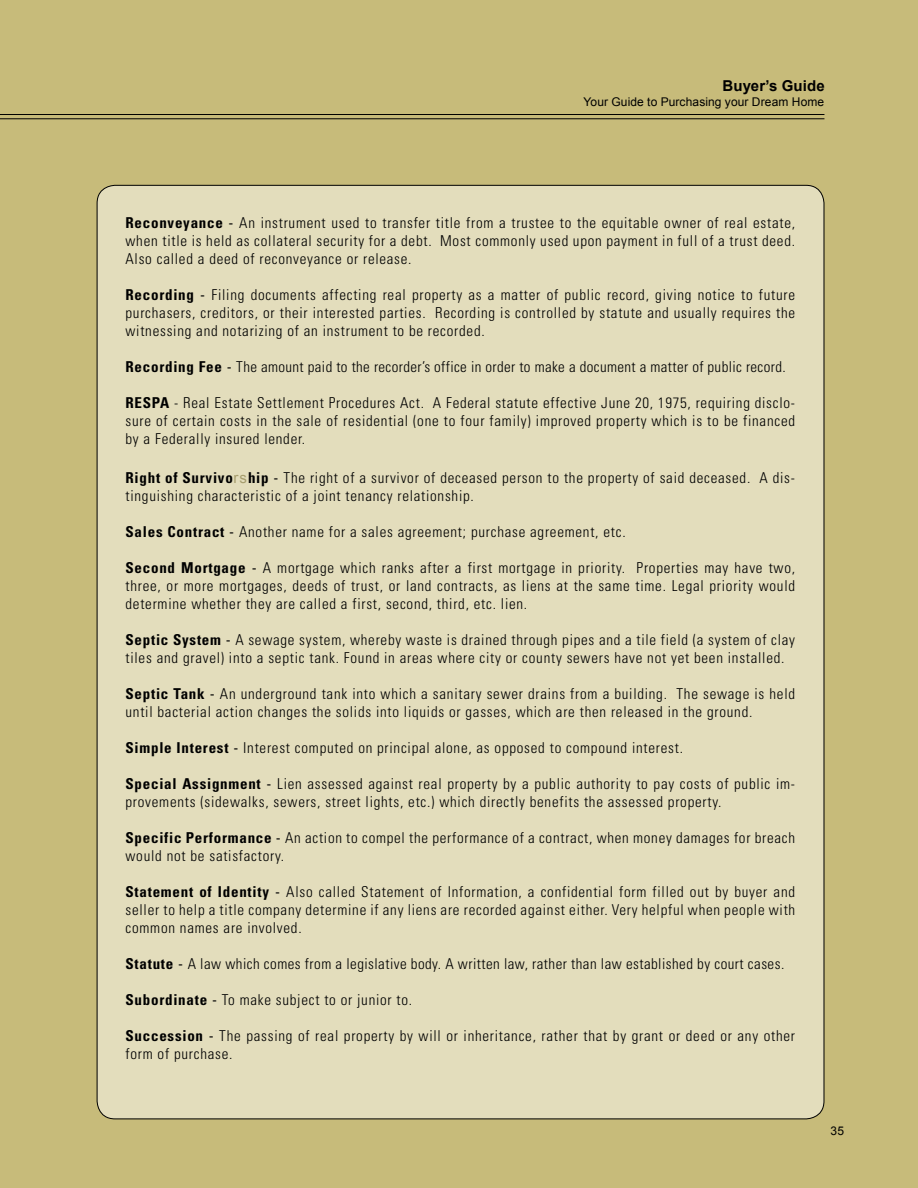
<style>
.page{position:relative;width:918px;height:1188px;background:#c7bb7a}
.page>*{position:absolute;margin:0;border:0;box-sizing:border-box;transform-origin:0 0}
.t1{font:300 condensed 15px/18px "Univers";letter-spacing:.05em;color:#000}
.t2{font:300 condensed 15px "Univers";letter-spacing:.03em;color:#000}
.t3{font:300 condensed 15px "Univers";letter-spacing:.025em;color:#000}
.t4{font:700 15px "Arial";letter-spacing:.01em;color:#000}
.t5{font:12px "Arial";letter-spacing:.01em;color:#000}
.s1{font-weight:700}
.s2{font-weight:400}
.s3{font-family:"Arial";font-weight:400;font-stretch:normal;color:#a69d6e}
</style>
<div class="page">
<hr style="left:0;top:114px;width:824px;height:1px;background:#000">
<hr style="left:0;top:118px;width:824px;height:1px;background:#000">
<div style="left:96px;top:185px;width:729px;height:934px;background:#e3ddbc"></div>
<p class="t4" style="left:723px;top:78px;width:104px">Buyer’s Guide</p>
<p class="t5" style="left:583px;top:95px;width:242px">Your Guide to Purchasing your Dream Home</p>
<p class="t1" style="left:126px;top:213px;width:671px;text-align:justify"><span class="s1">Reconveyance</span> <span class="s2">-</span> An instrument used to transfer title from a trustee to the equitable owner of real estate, when title is held as collateral security for a debt. Most commonly used upon payment in full of a trust deed.<br>Also called a deed of reconveyance or release.</p>
<p class="t1" style="left:126px;top:285px;width:671px;text-align:justify"><span class="s1">Recording</span> <span class="s2">-</span> Filing documents affecting real property as a matter of public record, giving notice to future purchasers, creditors, or their interested parties. Recording is controlled by statute and usually requires the witnessing and notarizing of an instrument to be recorded.</p>
<p class="t3" style="left:126px;top:358px;width:662px"><span class="s1">Recording Fee</span> <span class="s2">-</span> The amount paid to the recorder’s office in order to make a document a matter of public record.</p>
<p class="t1" style="left:126px;top:393px;width:671px;text-align:justify"><span class="s1">RESPA</span> - Real Estate Settlement Procedures Act. A Federal statute effective June 20, 1975, requiring disclo&shy;sure of certain costs in the sale of residential (one to four family) improved property which is to be financed by a Federally insured lender.</p>
<p class="t1" style="left:126px;top:468px;width:671px"><span class="s1">Right of Survivo</span><span class="s3">rs</span><span class="s1">hip</span> <span class="s2">-</span> The right of a survivor of deceased person to the property of said deceased. A dis&shy;tinguishing characteristic of a joint tenancy relationship.</p>
<p class="t1" style="left:126px;top:522px;width:502px"><span class="s1">Sales Contract</span> <span class="s2">-</span> Another name for a sales agreement; purchase agreement, etc.</p>
<p class="t1" style="left:126px;top:558px;width:671px;text-align:justify"><span class="s1">Second Mortgage</span> <span class="s2">-</span> A mortgage which ranks after a first mortgage in priority. Properties may have two, three, or more mortgages, deeds of trust, or land contracts, as liens at the same time. Legal priority would determine whether they are called a first, second, third, etc. lien.</p>
<p class="t1" style="left:126px;top:630px;width:671px"><span class="s1">Septic System</span> <span class="s2">-</span> A sewage system, whereby waste is drained through pipes and a tile field (a system of clay tiles and gravel) into a septic tank. Found in areas where city or county sewers have not yet been installed.</p>
<p class="t1" style="left:126px;top:684px;width:671px"><span class="s1">Septic Tank</span> <span class="s2">-</span> An underground tank into which a sanitary sewer drains from a building. The sewage is held until bacterial action changes the solids into liquids or gasses, which are then released in the ground.</p>
<p class="t1" style="left:126px;top:738px;width:559px"><span class="s1">Simple Interest</span> <span class="s2">-</span> Interest computed on principal alone, as opposed to compound interest.</p>
<p class="t1" style="left:126px;top:774px;width:671px"><span class="s1">Special Assignment</span> <span class="s2">-</span> Lien assessed against real property by a public authority to pay costs of public im&shy;provements (sidewalks, sewers, street lights, etc.) which directly benefits the assessed property.</p>
<p class="t1" style="left:126px;top:828px;width:671px"><span class="s1">Specific Performance</span> <span class="s2">-</span> An action to compel the performance of a contract, when money damages for breach would not be satisfactory.</p>
<p class="t1" style="left:126px;top:882px;width:671px;text-align:justify"><span class="s1">Statement of Identity</span> <span class="s2">-</span> Also called Statement of Information, a confidential form filled out by buyer and seller to help a title company determine if any liens are recorded against either. Very helpful when people with common names are involved.</p>
<p class="t2" style="left:126px;top:955px;width:660px"><span class="s1">Statute</span> <span class="s2">-</span> A law which comes from a legislative body. A written law, rather than law established by court cases.</p>
<p class="t1" style="left:126px;top:990px;width:288px"><span class="s1">Subordinate</span> <span class="s2">-</span> To make subject to or junior to.</p>
<p class="t1" style="left:126px;top:1026px;width:671px"><span class="s1">Succession</span> <span class="s2">-</span> The passing of real property by will or inheritance, rather that by grant or deed or any other form of purchase.</p>
<p class="t5" style="left:831px;top:1124px;width:15px">35</p>
</div>
